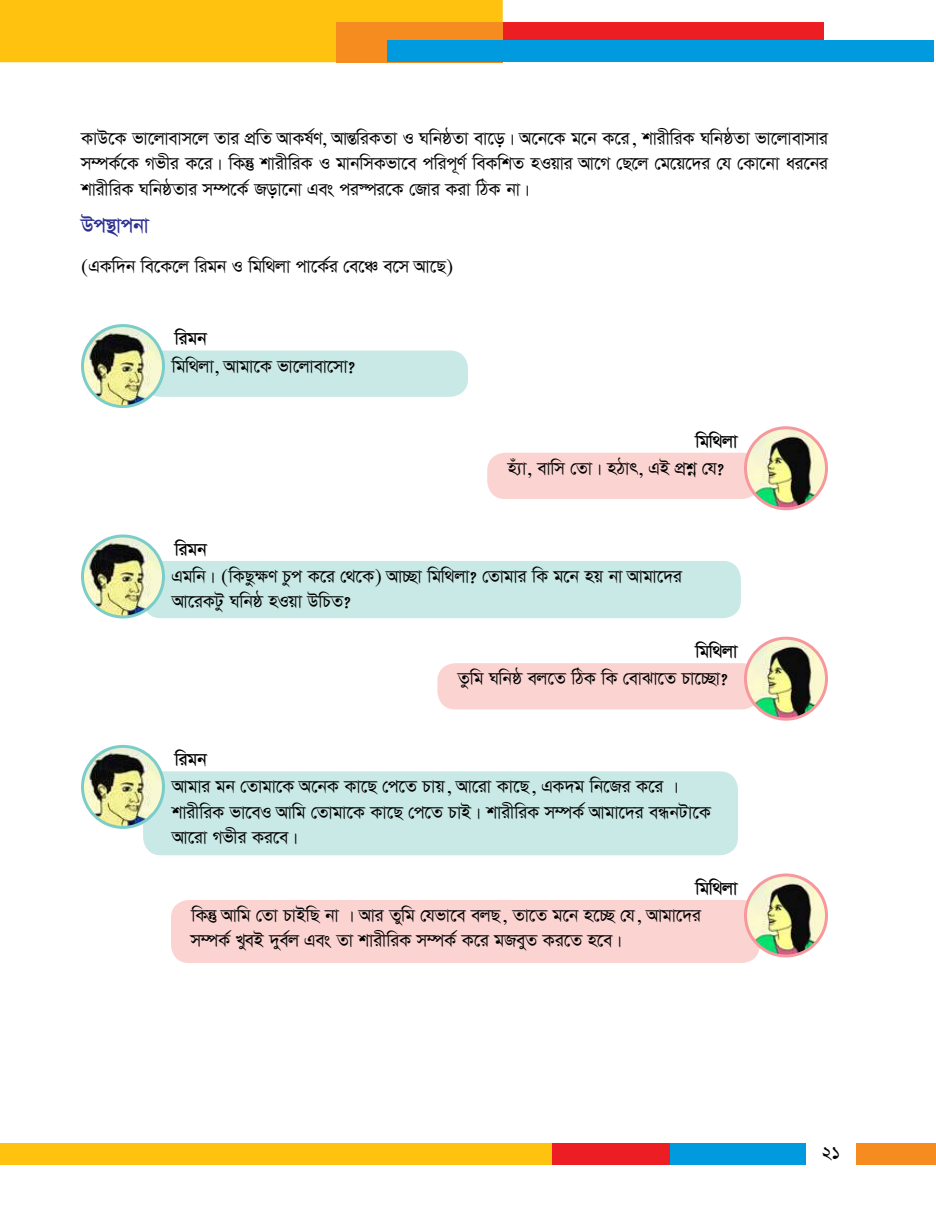
<style>
.page{position:relative;width:936px;height:1206px;background:#fff}
.page>*{position:absolute;margin:0;border:0;box-sizing:border-box;transform-origin:0 0}
.t1{font:700 24px "Sutonny MJ";color:#2e3092}
.t2{font:21px/25.2px "Sutonny MJ";color:#000}
.t3{font:700 21px "Sutonny MJ";color:#000}
</style>
<div class="page">
<div style="left:730px;top:1143px;width:206px;height:22px;background:#f68b1f"></div>
<div style="left:642px;top:1143px;width:206px;height:22px;background:#009bdf"></div>
<div style="left:464px;top:1143px;width:206px;height:22px;background:#ed1d24"></div>
<div style="left:0;top:1143px;width:552px;height:22px;background:#ffc20e"></div>
<div style="left:0;top:0;width:503px;height:62px;background:#ffc20e"></div>
<div style="left:503px;top:22px;width:320px;height:40px;background:#ed1d24"></div>
<div style="left:336px;top:22px;width:167px;height:40px;background:#f68b1f"></div>
<div style="left:388px;top:40px;width:546px;height:22px;background:#009bdf"></div>
<div style="left:806px;top:1136px;width:50px;height:32px;background:#fff"></div>
<div style="left:143px;top:351px;width:325px;height:46px;background:#c9e9e6;border-radius:18px"></div>
<img style="left:82px;top:326px;width:81px;height:81px">
<div style="left:81px;top:324px;width:84px;height:84px;border:3px solid #7acdc8;border-radius:50%"></div>
<div style="left:487px;top:453px;width:273px;height:46px;background:#fbd4d2;border-radius:18px"></div>
<img style="left:746px;top:428px;width:80px;height:81px;border-radius:40px">
<div style="left:744px;top:426px;width:84px;height:84px;border:3px solid #f6989d;border-radius:50%"></div>
<div style="left:143px;top:561px;width:598px;height:57px;background:#c9e9e6;border-radius:18px"></div>
<img style="left:82px;top:538px;width:81px;height:79px">
<div style="left:81px;top:534px;width:84px;height:84px;border:3px solid #7acdc8;border-radius:50%"></div>
<div style="left:437px;top:663px;width:323px;height:46px;background:#fbd4d2;border-radius:18px"></div>
<img style="left:746px;top:638px;width:80px;height:81px;border-radius:40px">
<div style="left:744px;top:637px;width:84px;height:84px;border:3px solid #f6989d;border-radius:50%"></div>
<div style="left:143px;top:771px;width:595px;height:84px;background:#c9e9e6;border-radius:18px"></div>
<img style="left:82px;top:746px;width:81px;height:81px">
<div style="left:81px;top:745px;width:84px;height:84px;border:3px solid #7acdc8;border-radius:50%"></div>
<div style="left:171px;top:900px;width:589px;height:63px;background:#fbd4d2;border-radius:18px"></div>
<img style="left:746px;top:875px;width:80px;height:81px;border-radius:40px">
<div style="left:744px;top:874px;width:84px;height:84px;border:3px solid #f6989d;border-radius:50%"></div>
<p class="t2" style="left:81px;top:127px;width:748px;text-align:justify">KVD‡K FV‡JVEVM‡J ZVI CÖWZ AVKL©Y, AVŠÍWIKZV I NWBÔZV EV‡O| A‡B‡K G‡B K‡I, KVIXWIK NWBÔZV FV‡JVEVMVI M¤ÚK©‡K MFXI K‡I| WKŠ‘KVIXWIK I GVBWMKFV‡E CWIC~Y©WEKWKZ NIQVI AV‡M †Q‡J †G‡Q‡`I †H †KV‡BV AI‡BI KVIXWIK NWBÔZVI M¤Ú‡K©ROV‡BV GES CI¯ÚI‡K †RVI KIV WVK BV|</p>
<p class="t1" style="left:81px;top:212px;width:69px">DC¯’VCBV</p>
<p class="t2" style="left:81px;top:255px;width:374px">(GKW`B WE‡K‡J WIGB I WGW_JV CV‡K©I †E‡Â E‡M AV‡Q)</p>
<p class="t3" style="left:175px;top:327px;width:33px">WIGB</p>
<p class="t2" style="left:172px;top:354px;width:185px">WGW_JV, AVGV‡K FV‡JVEV‡MV?</p>
<p class="t3" style="left:175px;top:538px;width:33px">WIGB</p>
<p class="t3" style="left:695px;top:429px;width:43px">WGW_JV</p>
<p class="t2" style="left:508px;top:456px;width:218px">NU¨V, EVWM †ZV| NVVR, GB CÖKŒ†H?</p>
<p class="t2" style="left:172px;top:565px;width:512px">GGWB| (WKQZ¶Y PZC K‡I †_‡K) AV”QV WGW_JV? †ZVGVI WK G‡B NQ BV AVGV‡`I<br>AV‡IKUZNWBÔ NIQV DWPZ?</p>
<p class="t3" style="left:695px;top:640px;width:43px">WGW_JV</p>
<p class="t3" style="left:175px;top:748px;width:33px">WIGB</p>
<p class="t2" style="left:458px;top:667px;width:271px">ZZWG NWBÔ EJ‡Z WVK WK †EVSV‡Z PV‡”QV?</p>
<p class="t2" style="left:172px;top:775px;width:540px">AVGVI GB †ZVGV‡K A‡BK KV‡Q †C‡Z PVQ, AV‡IV KV‡Q, GK`G WB‡RI K‡I |<br>KVIXWIK FV‡EI AVWG †ZVGV‡K KV‡Q †C‡Z PVB| KVIXWIK M¤ÚK©AVGV‡`I EÜBUV‡K<br>AV‡IV MFXI KI‡E|</p>
<p class="t3" style="left:695px;top:877px;width:43px">WGW_JV</p>
<p class="t2" style="left:191px;top:904px;width:512px">WKŠ‘AVWG †ZV PVBWQ BV | AVI ZYWG †HFV‡E EJQ, ZV‡Z G‡B N‡”Q †H, AVGV‡`I<br>M¤ÚK©LYEB `YE©J GES ZV KVIXWIK M¤ÚK©K‡I GREYZ KI‡Z N‡E|</p>
<p class="t2" style="left:822px;top:1141px;width:20px">21</p>
</div>
